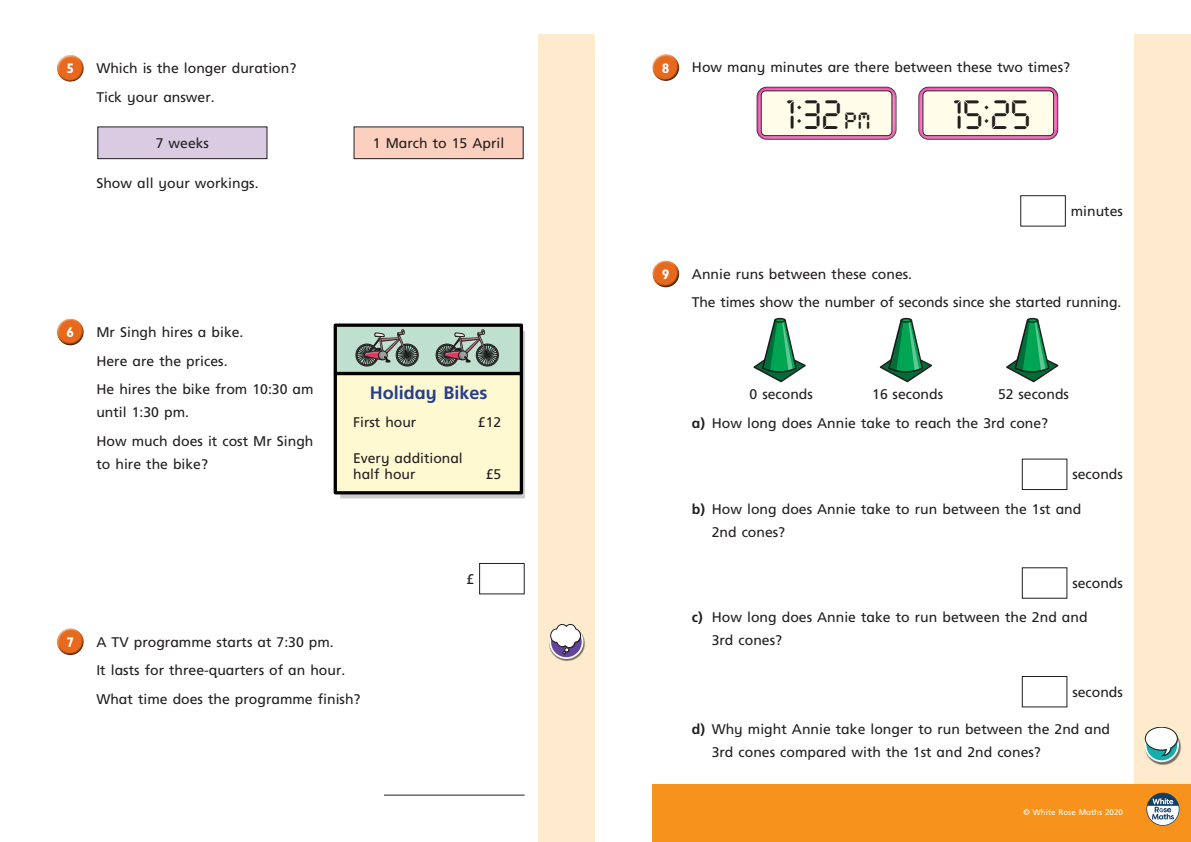
<style>
.page{position:relative;width:1191px;height:842px;background:#fff}
.page>*{position:absolute;margin:0;border:0;box-sizing:border-box;transform-origin:0 0}
.t1{font:36px "Digital ICG";color:#231f20}
.Year_4_box_number{font:700 18px "Frutiger Inf";color:#253f8e}
.Year_4_indented_body{font:14px/23px "Frutiger Inf";color:#231f20}
.Year_4_Body_Text{font:14px/23px "Frutiger Inf";color:#231f20}
.Year_4_Rubric{font:14px "Frutiger Inf";color:#231f20}
.Year_4_box_number-2{font:14px "Frutiger Inf";color:#231f20}
.Rubric_Number{font:700 14px "Gill Infant";color:#fff}
.Year_4_box_number-3{font:13.9px/16.4px "Frutiger Inf";color:#231f20}
.Year_4_Body_Text-2{font:8px "Frutiger Inf";color:#fff}
.s1{font-size:27.2px}
.s2{font-weight:700}
</style>
<div class="page">
<div style="left:539px;top:34px;width:99px;height:808px;background:#feeacc"></div>
<div style="left:1134px;top:34px;width:57px;height:808px;background:#feeacc"></div>
<div style="left:595px;top:0;width:47px;height:842px;background:#fff"></div>
<div style="left:652px;top:785px;width:539px;height:57px;background:#f7931d"></div>
<svg style="left:1146px;top:793px;width:33px;height:33px"></svg>
<div style="left:652px;top:53px;width:28px;height:22px;background:#fff;opacity:.75"></div>
<div style="left:652px;top:58px;width:29px;height:24px;background:#231f20;opacity:.75"></div>
<svg style="left:757px;top:87px;width:139px;height:52px"></svg>
<div style="left:756px;top:87px;width:140px;height:53px;border:1px solid #fff;border-radius:10px"></div>
<div style="left:761px;top:91px;width:131px;height:45px;background:#fffde9;border-radius:5px"></div>
<div style="left:761px;top:90px;width:131px;height:46px;border:1px solid #231f20;border-radius:5px"></div>
<svg style="left:919px;top:87px;width:138px;height:52px"></svg>
<div style="left:918px;top:87px;width:140px;height:53px;border:1px solid #fff;border-radius:10px"></div>
<div style="left:923px;top:91px;width:130px;height:45px;background:#fffde9;border-radius:5px"></div>
<div style="left:922px;top:90px;width:132px;height:46px;border:1px solid #231f20;border-radius:5px"></div>
<div style="left:1020px;top:195px;width:45px;height:31px;border:1px solid #231f20"></div>
<div style="left:652px;top:260px;width:28px;height:22px;background:#fff;opacity:.75"></div>
<div style="left:652px;top:264px;width:29px;height:25px;background:#231f20;opacity:.75"></div>
<svg style="left:753px;top:318px;width:53px;height:65px"></svg>
<div style="left:774px;top:318px;width:12px;height:5px;border:2px solid #231f20;border-radius:50%"></div>
<svg style="left:879px;top:318px;width:53px;height:65px"></svg>
<div style="left:900px;top:318px;width:12px;height:5px;border:2px solid #231f20;border-radius:50%"></div>
<svg style="left:1006px;top:318px;width:53px;height:65px"></svg>
<div style="left:1026px;top:318px;width:12px;height:5px;border:2px solid #231f20;border-radius:50%"></div>
<div style="left:1022px;top:459px;width:45px;height:31px;border:1px solid #231f20"></div>
<div style="left:1022px;top:567px;width:45px;height:32px;border:1px solid #231f20"></div>
<div style="left:1022px;top:676px;width:45px;height:31px;border:1px solid #231f20"></div>
<div style="left:56px;top:54px;width:28px;height:22px;background:#fff;opacity:.75"></div>
<div style="left:56px;top:59px;width:29px;height:24px;background:#231f20;opacity:.75"></div>
<div style="left:98px;top:127px;width:169px;height:32px;background:#dacbe3"></div>
<div style="left:97px;top:126px;width:170px;height:33px;border:1px solid #231f20"></div>
<div style="left:354px;top:127px;width:169px;height:32px;background:#fbd0be"></div>
<div style="left:353px;top:126px;width:170px;height:33px;border:1px solid #231f20"></div>
<div style="left:56px;top:318px;width:28px;height:22px;background:#fff;opacity:.75"></div>
<div style="left:56px;top:322px;width:29px;height:25px;background:#231f20;opacity:.75"></div>
<div style="left:479px;top:563px;width:45px;height:31px;border:1px solid #231f20"></div>
<div style="left:56px;top:627px;width:28px;height:22px;background:#fff;opacity:.75"></div>
<div style="left:56px;top:632px;width:29px;height:24px;background:#231f20;opacity:.75"></div>
<hr style="left:384px;top:795px;width:140px;height:1px;background:#231f20">
<img style="left:1144px;top:737px;width:37px;height:28px">
<svg style="left:1145px;top:729px;width:33px;height:32px"></svg>
<div style="left:1144px;top:728px;width:34px;height:34px;border:2px solid #fff;border-radius:50%"></div>
<svg style="left:1145px;top:727px;width:33px;height:29px"></svg>
<div style="left:335px;top:325px;width:186px;height:49px;background:#c0e0cf"></div>
<div style="left:334px;top:323px;width:189px;height:52px;border:3px solid #000"></div>
<div style="left:334px;top:372px;width:189px;height:122px;border:3px solid #000"></div>
<svg style="left:340px;top:329px;width:184px;height:169px"></svg>
<img style="left:549px;top:633px;width:36px;height:28px">
<svg style="left:550px;top:626px;width:32px;height:32px"></svg>
<div style="left:549px;top:625px;width:34px;height:34px;border:2px solid #fff;border-radius:50%"></div>
<svg style="left:550px;top:624px;width:31px;height:30px"></svg>
<p class="Rubric_Number" style="left:66px;top:60px;width:9px">5</p>
<p class="Year_4_Rubric" style="left:96px;top:60px;width:201px">Which is the longer duration?</p>
<p class="Year_4_Body_Text" style="left:96px;top:85px;width:120px">Tick your answer.</p>
<p class="Year_4_box_number-2" style="left:156px;top:135px;width:55px">7 weeks</p>
<p class="Year_4_box_number-2" style="left:373px;top:135px;width:133px">1 March to 15 April</p>
<p class="Year_4_Body_Text" style="left:96px;top:171px;width:164px">Show all your workings.</p>
<p class="Rubric_Number" style="left:66px;top:324px;width:9px">6</p>
<p class="Year_4_Rubric" style="left:96px;top:324px;width:149px">Mr Singh hires a bike.</p>
<p class="Year_4_Body_Text" style="left:96px;top:349px;width:133px">Here are the prices.</p>
<p class="Year_4_Body_Text" style="left:96px;top:378px;width:219px">He hires the bike from 10:30 am until 1:30 pm.</p>
<p class="Year_4_Body_Text" style="left:96px;top:429px;width:219px">How much does it cost Mr Singh to hire the bike?</p>
<p class="Year_4_box_number" style="left:370px;top:382px;width:119px">Holiday Bikes</p>
<p class="Year_4_box_number-3" style="left:353px;top:414px;width:65px">First hour</p>
<p class="Year_4_box_number-3" style="left:478px;top:414px;width:25px">£12</p>
<p class="Year_4_box_number-3" style="left:353px;top:450px;width:111px">Every additional half hour</p>
<p class="Year_4_box_number-3" style="left:486px;top:466px;width:17px">£5</p>
<p class="Year_4_Body_Text" style="left:466px;top:567px;width:9px">£</p>
<p class="Rubric_Number" style="left:66px;top:634px;width:9px">7</p>
<p class="Year_4_Rubric" style="left:96px;top:633px;width:239px">A TV programme starts at 7:30 pm.</p>
<p class="Year_4_Rubric" style="left:96px;top:662px;width:250px">It lasts for three-quarters of an hour.</p>
<p class="Year_4_Rubric" style="left:96px;top:691px;width:266px">What time does the programme finish?</p>
<p class="Rubric_Number" style="left:662px;top:60px;width:9px">8</p>
<p class="Year_4_Rubric" style="left:692px;top:59px;width:380px">How many minutes are there between these two times?</p>
<p class="t1" style="left:785px;top:91px;width:87px">1:32<span class="s1">pm</span></p>
<p class="t1" style="left:952px;top:91px;width:80px">15:25</p>
<p class="Year_4_Body_Text" style="left:1070px;top:199px;width:54px">minutes</p>
<p class="Rubric_Number" style="left:662px;top:266px;width:9px">9</p>
<p class="Year_4_Rubric" style="left:692px;top:266px;width:222px">Annie runs between these cones.</p>
<p class="Year_4_Body_Text" style="left:692px;top:291px;width:431px">The times show the number of seconds since she started running.</p>
<p class="Year_4_box_number-2" style="left:749px;top:386px;width:65px">0 seconds</p>
<p class="Year_4_box_number-2" style="left:872px;top:386px;width:72px">16 seconds</p>
<p class="Year_4_box_number-2" style="left:998px;top:386px;width:72px">52 seconds</p>
<p class="Year_4_indented_body" style="left:692px;top:411px;width:358px"><span class="s2">a)</span> How long does Annie take to reach the 3rd cone?</p>
<p class="Year_4_Body_Text" style="left:1072px;top:463px;width:52px">seconds</p>
<p class="Year_4_indented_body" style="left:711px;top:497px;width:371px;text-indent:-20px"><span class="s2">b)</span> How long does Annie take to run between the 1st and<br>2nd cones?</p>
<p class="Year_4_Body_Text" style="left:1072px;top:571px;width:52px">seconds</p>
<p class="Year_4_indented_body" style="left:711px;top:606px;width:377px;text-indent:-20px"><span class="s2">c)</span> How long does Annie take to run between the 2nd and<br>3rd cones?</p>
<p class="Year_4_Body_Text" style="left:1072px;top:680px;width:52px">seconds</p>
<p class="Year_4_indented_body" style="left:711px;top:717px;width:400px;text-indent:-20px"><span class="s2">d)</span> Why might Annie take longer to run between the 2nd and<br>3rd cones compared with the 1st and 2nd cones?</p>
<p class="Year_4_Body_Text-2" style="left:1023px;top:808px;width:101px">© White Rose Maths 2020</p>
</div>
